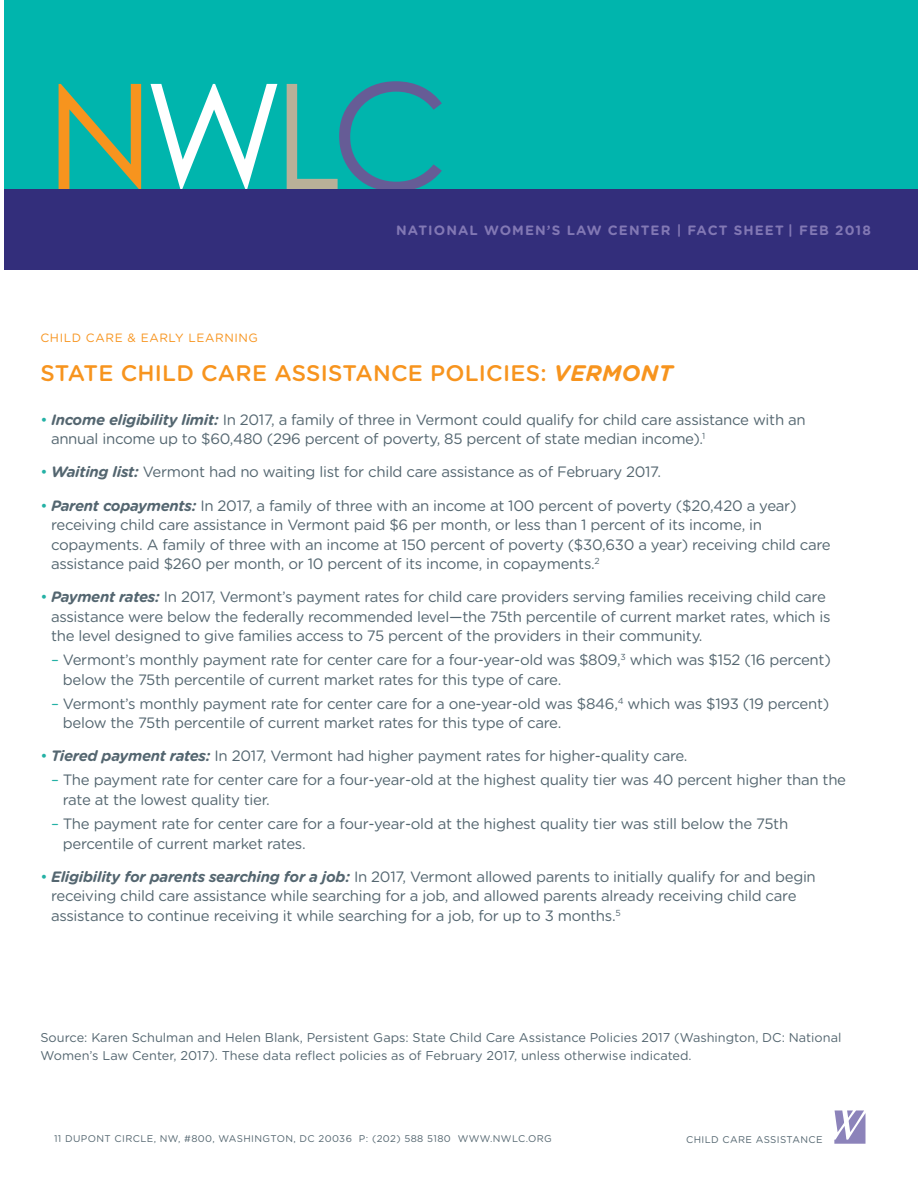
<style>
.page{position:relative;width:918px;height:1188px;background:#fff}
.page>*{position:absolute;margin:0;border:0;box-sizing:border-box;transform-origin:0 0}
.Main_Headline{font:500 22.5px "Gotham Rounded";letter-spacing:.01em;color:#f7941e}
.Bulleted_Body_Copy{font:15px/19.5px "Gotham Rounded";letter-spacing:-.02em;color:#546670}
.FS_nwlc_Header_Date{font:700 13.5px "Gotham Rounded";letter-spacing:.08em;color:#8278b4}
.Bulleted_Body_Copy-2{font:12.75px/17.2px "Gotham Rounded";color:#546670}
.Issue_Header{font:12px "Gotham Rounded";letter-spacing:.05em;color:#f7941e}
.t1{font:9.75px "Gotham Rounded";letter-spacing:.04em;color:#546670}
.s1{font-weight:700;font-style:italic}
.s2{color:#24b1a5}
</style>
<div class="page">
<svg style="left:834px;top:1110px;width:32px;height:34px"></svg>
<div style="left:4px;top:0;width:914px;height:270px;background:#00b5ad"></div>
<svg style="left:287px;top:81px;width:155px;height:108px"></svg>
<svg style="left:151px;top:84px;width:126px;height:105px"></svg>
<svg style="left:59px;top:84px;width:82px;height:105px"></svg>
<div style="left:4px;top:189px;width:914px;height:81px;background:#332e7b"></div>
<p class="FS_nwlc_Header_Date" style="left:396px;top:221px;width:476px">NATIONAL WOMEN’S LAW CENTER | FACT SHEET | FEB 2018</p>
<p class="Issue_Header" style="left:40px;top:330px;width:219px">CHILD CARE &amp; EARLY LEARNING</p>
<p class="Main_Headline" style="left:40px;top:357px;width:634px">STATE CHILD CARE ASSISTANCE POLICIES: <span class="s1">VERMONT</span></p>
<p class="Bulleted_Body_Copy" style="left:51px;top:409px;width:756px;text-indent:-10px"><span class="s2">•</span> <span class="s1">Income eligibility limit:</span> In 2017, a family of three in Vermont could qualify for child care assistance with an annual income up to $60,480 (296 percent of poverty, 85 percent of state median income).<sup>1</sup></p>
<p class="Bulleted_Body_Copy" style="left:40px;top:462px;width:622px"><span class="s2">•</span> <span class="s1">Waiting list:</span> Vermont had no waiting list for child care assistance as of February 2017.</p>
<p class="Bulleted_Body_Copy" style="left:51px;top:495px;width:781px;text-indent:-10px"><span class="s2">•</span> <span class="s1">Parent copayments:</span> In 2017, a family of three with an income at 100 percent of poverty ($20,420 a year) receiving child care assistance in Vermont paid $6 per month, or less than 1 percent of its income, in copayments. A family of three with an income at 150 percent of poverty ($30,630 a year) receiving child care assistance paid $260 per month, or 10 percent of its income, in copayments.<sup>2</sup></p>
<p class="Bulleted_Body_Copy" style="left:51px;top:586px;width:781px;text-indent:-10px"><span class="s2">•</span> <span class="s1">Payment rates:</span> In 2017, Vermont’s payment rates for child care providers serving families receiving child care assistance were below the federally recommended level—the 75th percentile of current market rates, which is the level designed to give families access to 75 percent of the providers in their community.</p>
<p class="Bulleted_Body_Copy" style="left:63px;top:649px;width:770px;text-indent:-12px"><span class="s2">–</span> Vermont’s monthly payment rate for center care for a four-year-old was $809,<sup>3</sup> which was $152 (16 percent) below the 75th percentile of current market rates for this type of care.</p>
<p class="Bulleted_Body_Copy" style="left:63px;top:693px;width:768px;text-indent:-12px"><span class="s2">–</span> Vermont’s monthly payment rate for center care for a one-year-old was $846,<sup>4</sup> which was $193 (19 percent) below the 75th percentile of current market rates for this type of care.</p>
<p class="Bulleted_Body_Copy" style="left:40px;top:746px;width:649px"><span class="s2">•</span> <span class="s1">Tiered payment rates:</span> In 2017, Vermont had higher payment rates for higher-quality care.</p>
<p class="Bulleted_Body_Copy" style="left:63px;top:770px;width:785px;text-indent:-12px"><span class="s2">–</span> The payment rate for center care for a four-year-old at the highest quality tier was 40 percent higher than the rate at the lowest quality tier.</p>
<p class="Bulleted_Body_Copy" style="left:63px;top:813px;width:727px;text-indent:-12px"><span class="s2">–</span> The payment rate for center care for a four-year-old at the highest quality tier was still below the 75th percentile of current market rates.</p>
<p class="Bulleted_Body_Copy" style="left:51px;top:866px;width:766px;text-indent:-10px"><span class="s2">•</span> <span class="s1">Eligibility for parents searching for a job:</span> In 2017, Vermont allowed parents to initially qualify for and begin receiving child care assistance while searching for a job, and allowed parents already receiving child care assistance to continue receiving it while searching for a job, for up to 3 months.<sup>5</sup></p>
<p class="Bulleted_Body_Copy-2" style="left:40px;top:1029px;width:802px">Source: Karen Schulman and Helen Blank, Persistent Gaps: State Child Care Assistance Policies 2017 (Washington, DC: National<br>Women’s Law Center, 2017). These data reflect policies as of February 2017, unless otherwise indicated.</p>
<p class="t1" style="left:54px;top:1132px;width:499px">11 DUPONT CIRCLE, NW, #800, WASHINGTON, DC 20036 P: (202) 588 5180 WWW.NWLC.ORG</p>
<p class="t1" style="left:686px;top:1133px;width:138px">CHILD CARE ASSISTANCE</p>
</div>
